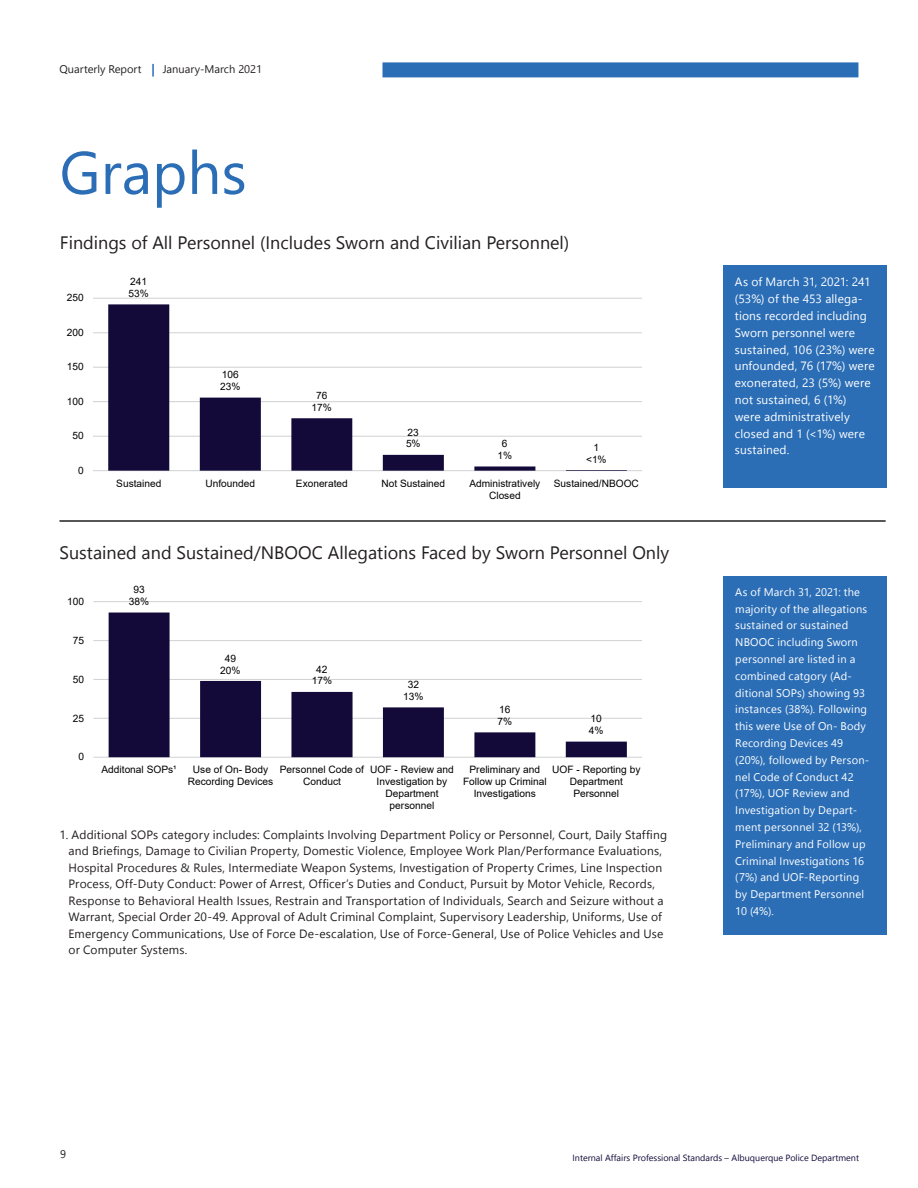
<style>
.page{position:relative;width:918px;height:1188px;background:#fff}
.page>*{position:absolute;margin:0;border:0;box-sizing:border-box;transform-origin:0 0}
.t1{font:60px "Leelawadee UI";color:#2b6eb6}
.t2{font:18px "Leelawadee UI";color:#231f20}
.t3{font:12px/16.5px "Leelawadee UI";letter-spacing:.015em;color:#231f20}
.t4{font:12px/16.8px "Leelawadee UI";letter-spacing:.015em;color:#fff}
.t5{font:11.1px/16.8px "Leelawadee UI";letter-spacing:.015em;color:#fff}
.t6{font:11.1px "Leelawadee UI";color:#231f20}
.t7{font:10.2px/12px "Arial";color:#000;text-align:center}
.t8{font:9px "Leelawadee UI";color:#140a3a}
</style>
<div class="page">
<hr style="left:59px;top:520px;width:827px;height:2px;background:#231f20">
<hr style="left:93px;top:757px;width:549px;height:1px;background:#cfd1d2">
<hr style="left:93px;top:718px;width:549px;height:1px;background:#cfd1d2">
<hr style="left:93px;top:679px;width:549px;height:1px;background:#cfd1d2">
<hr style="left:93px;top:640px;width:549px;height:1px;background:#cfd1d2">
<hr style="left:93px;top:601px;width:549px;height:1px;background:#cfd1d2">
<svg style="left:109px;top:613px;width:518px;height:144px"></svg>
<div style="left:723px;top:265px;width:164px;height:222px;background:#2b6eb6"></div>
<div style="left:723px;top:576px;width:164px;height:358px;background:#2b6eb6"></div>
<hr style="left:93px;top:470px;width:549px;height:1px;background:#cfd1d2">
<hr style="left:93px;top:436px;width:549px;height:1px;background:#cfd1d2">
<hr style="left:93px;top:401px;width:549px;height:1px;background:#cfd1d2">
<hr style="left:93px;top:367px;width:549px;height:1px;background:#cfd1d2">
<hr style="left:93px;top:332px;width:549px;height:1px;background:#cfd1d2">
<hr style="left:93px;top:298px;width:549px;height:1px;background:#cfd1d2">
<svg style="left:108px;top:304px;width:519px;height:167px"></svg>
<svg style="left:152px;top:64px;width:2px;height:13px"></svg>
<div style="left:382px;top:62px;width:476px;height:15px;background:#2b6eb6"></div>
<p class="t6" style="left:60px;top:61px;width:84px">Quarterly Report</p>
<p class="t6" style="left:163px;top:61px;width:101px">January-March 2021</p>
<h1 class="t1" style="left:60px;top:131px;width:189px">Graphs</h1>
<h2 class="t2" style="left:60px;top:230px;width:511px">Findings of All Personnel (Includes Sworn and Civilian Personnel)</h2>
<p class="t7" style="left:67px;top:292px;width:18px">250</p>
<p class="t7" style="left:67px;top:326px;width:18px">200</p>
<p class="t7" style="left:67px;top:361px;width:18px">150</p>
<p class="t7" style="left:67px;top:395px;width:18px">100</p>
<p class="t7" style="left:73px;top:430px;width:13px">50</p>
<p class="t7" style="left:78px;top:464px;width:7px">0</p>
<p class="t7" style="left:129px;top:276px;width:22px;text-align:left">241<br>53%</p>
<p class="t7" style="left:220px;top:369px;width:22px;text-align:left">106<br>23%</p>
<p class="t7" style="left:312px;top:389px;width:22px">76<br>17%</p>
<p class="t7" style="left:406px;top:426px;width:16px;text-align:left">23<br>5%</p>
<p class="t7" style="left:498px;top:438px;width:16px">6<br>1%</p>
<p class="t7" style="left:586px;top:441px;width:22px">1 &lt;1%</p>
<p class="t7" style="left:116px;top:477px;width:47px">Sustained</p>
<p class="t7" style="left:206px;top:477px;width:51px">Unfounded</p>
<p class="t7" style="left:296px;top:477px;width:53px">Exonerated</p>
<p class="t7" style="left:382px;top:477px;width:65px">Not Sustained</p>
<p class="t7" style="left:469px;top:477px;width:72px">Administratively<br>Closed</p>
<p class="t7" style="left:554px;top:477px;width:87px">Sustained/NBOOC</p>
<h2 class="t2" style="left:60px;top:540px;width:611px">Sustained and Sustained/NBOOC Allegations Faced by Sworn Personnel Only</h2>
<p class="t7" style="left:67px;top:595px;width:18px">100</p>
<p class="t7" style="left:73px;top:634px;width:13px">75</p>
<p class="t7" style="left:73px;top:673px;width:13px">50</p>
<p class="t7" style="left:73px;top:712px;width:13px">25</p>
<p class="t7" style="left:79px;top:751px;width:7px">0</p>
<p class="t7" style="left:129px;top:584px;width:22px">93<br>38%</p>
<p class="t7" style="left:220px;top:652px;width:22px">49<br>20%</p>
<p class="t7" style="left:312px;top:663px;width:22px">42<br>17%</p>
<p class="t7" style="left:403px;top:678px;width:22px">32<br>13%</p>
<p class="t7" style="left:497px;top:703px;width:16px;text-align:left">16<br>7%</p>
<p class="t7" style="left:589px;top:713px;width:16px;text-align:left">10<br>4%</p>
<p class="t7" style="left:101px;top:764px;width:77px">Additonal SOPs¹</p>
<p class="t7" style="left:188px;top:764px;width:87px">Use of On- Body<br>Recording Devices</p>
<p class="t7" style="left:280px;top:764px;width:86px">Personnel Code of<br>Conduct</p>
<p class="t7" style="left:370px;top:764px;width:85px">UOF - Review and<br>Investigation by<br>Department personnel</p>
<p class="t7" style="left:463px;top:764px;width:85px">Preliminary and<br>Follow up Criminal<br>Investigations</p>
<p class="t7" style="left:552px;top:764px;width:90px">UOF - Reporting by<br>Department<br>Personnel</p>
<p class="t3" style="left:69px;top:826px;width:600px;text-indent:-9px">1. Additional SOPs category includes: Complaints Involving Department Policy or Personnel, Court, Daily Staffing and Briefings, Damage to Civilian Property, Domestic Violence, Employee Work Plan/Performance Evaluations, Hospital Procedures &amp; Rules, Intermediate Weapon Systems, Investigation of Property Crimes, Line Inspection Process, Off-Duty Conduct: Power of Arrest, Officer’s Duties and Conduct, Pursuit by Motor Vehicle, Records, Response to Behavioral Health Issues, Restrain and Transportation of Individuals, Search and Seizure without a Warrant, Special Order 20-49. Approval of Adult Criminal Complaint, Supervisory Leadership, Uniforms, Use of Emergency Communications, Use of Force De-escalation, Use of Force-General, Use of Police Vehicles and Use or Computer Systems.</p>
<p class="t4" style="left:735px;top:273px;width:141px">As of March 31, 2021: 241 (53%) of the 453 allega&shy;tions recorded including<br>Sworn personnel were sustained, 106 (23%) were unfounded, 76 (17%) were exonerated, 23 (5%) were not sustained, 6 (1%) were administratively closed and 1 (&lt;1%) were sustained.</p>
<p class="t5" style="left:735px;top:583px;width:136px">As of March 31, 2021: the majority of the allegations sustained or sustained<br>NBOOC including Sworn personnel are listed in a combined catgory (Ad&shy;ditional SOPs) showing 93 instances (38%). Following this were Use of On- Body<br>Recording Devices 49 (20%), followed by Person&shy;nel Code of Conduct 42 (17%), UOF Review and<br>Investigation by Depart&shy;ment personnel 32 (13%),<br>Preliminary and Follow up<br>Criminal Investigations 16 (7%) and UOF-Reporting by Department Personnel<br>10 (4%).</p>
<p class="t6" style="left:60px;top:1146px;width:7px">9</p>
<p class="t8" style="left:573px;top:1151px;width:288px">Internal Affairs Professional Standards – Albuquerque Police Department</p>
</div>
